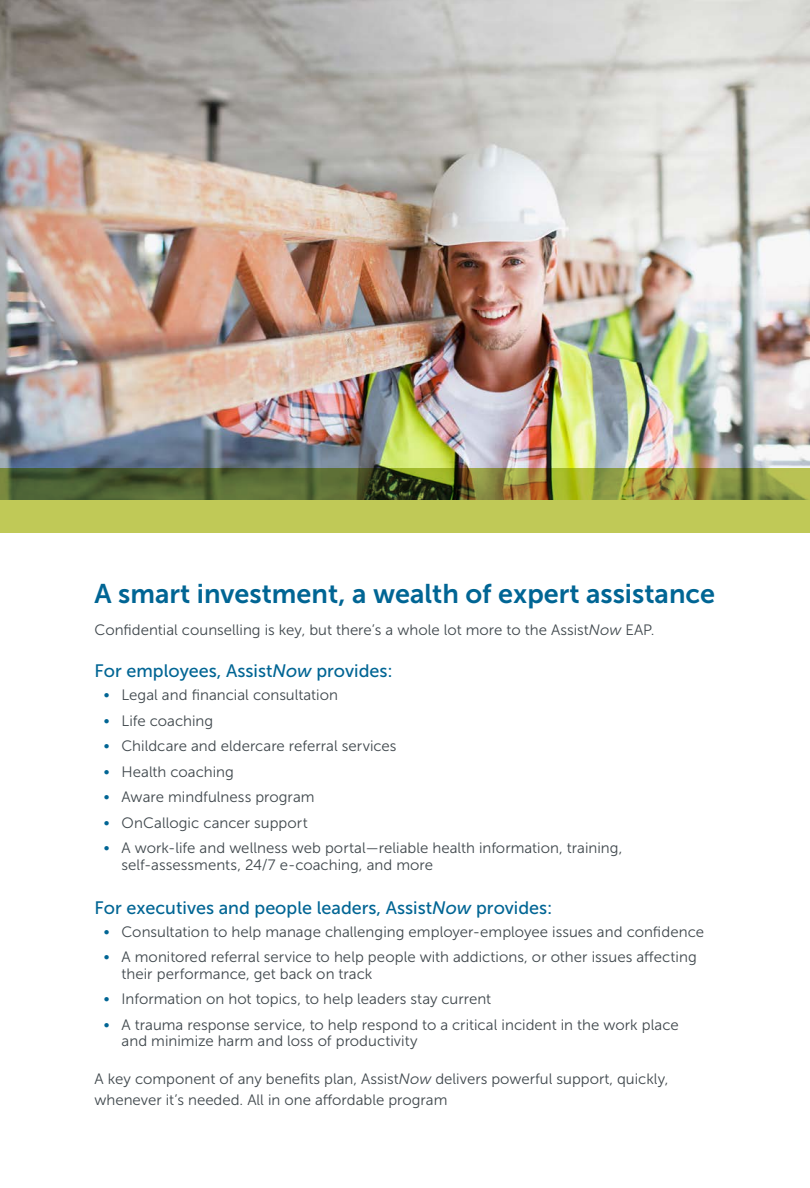
<style>
.page{position:relative;width:810px;height:1188px;background:#fff}
.page>*{position:absolute;margin:0;border:0;box-sizing:border-box;transform-origin:0 0}
.EL_Heading_4_-_18_pt{font:27px "Museo Sans 700";color:#006594}
.EL_Heading_6_-_12_pt{font:18px "Museo Sans 500";color:#006594}
.EL_Body_Text_-_Bullets{font:15px/16.5px "Museo Sans 300";letter-spacing:.005em;color:#3f474c}
.EL_Body_Text_-_10_pt{font:15px/21px "Museo Sans 300";color:#3f474c}
.s1{font-style:italic}
.s2{font-family:"Museo Sans 100";font-size:16.5px;color:#006594}
</style>
<div class="page">
<img style="left:0;top:0;width:810px;height:469px">
<svg style="left:0;top:469px;width:810px;height:64px;fill:#c0c957"></svg>
<h3 class="EL_Heading_4_-_18_pt" style="left:94px;top:579px;width:622px">A smart investment, a wealth of expert assistance</h3>
<p class="EL_Body_Text_-_10_pt" style="left:94px;top:619px;width:561px">Confidential counselling is key, but there’s a whole lot more to the Assist<span class="s1">Now</span> EAP.</p>
<h4 class="EL_Heading_6_-_12_pt" style="left:94px;top:661px;width:300px">For employees, Assist<span class="s1">Now</span> provides:</h4>
<p class="EL_Body_Text_-_Bullets" style="left:103px;top:687px;width:236px"><span class="s2">•</span> Legal and financial consultation</p>
<p class="EL_Body_Text_-_Bullets" style="left:103px;top:712px;width:111px"><span class="s2">•</span> Life coaching</p>
<p class="EL_Body_Text_-_Bullets" style="left:103px;top:738px;width:295px"><span class="s2">•</span> Childcare and eldercare referral services</p>
<p class="EL_Body_Text_-_Bullets" style="left:103px;top:763px;width:132px"><span class="s2">•</span> Health coaching</p>
<p class="EL_Body_Text_-_Bullets" style="left:103px;top:789px;width:213px"><span class="s2">•</span> Aware mindfulness program</p>
<p class="EL_Body_Text_-_Bullets" style="left:103px;top:814px;width:206px"><span class="s2">•</span> OnCallogic cancer support</p>
<p class="EL_Body_Text_-_Bullets" style="left:122px;top:840px;width:502px;text-indent:-18px"><span class="s2">•</span> A work-life and wellness web portal—reliable health information, training, self-assessments, 24/7 e-coaching, and more</p>
<h4 class="EL_Heading_6_-_12_pt" style="left:94px;top:898px;width:460px">For executives and people leaders, Assist<span class="s1">Now</span> provides:</h4>
<p class="EL_Body_Text_-_Bullets" style="left:103px;top:924px;width:602px"><span class="s2">•</span> Consultation to help manage challenging employer-employee issues and confidence</p>
<p class="EL_Body_Text_-_Bullets" style="left:122px;top:949px;width:577px;text-indent:-18px"><span class="s2">•</span> A monitored referral service to help people with addictions, or other issues affecting their performance, get back on track</p>
<p class="EL_Body_Text_-_Bullets" style="left:103px;top:991px;width:389px"><span class="s2">•</span> Information on hot topics, to help leaders stay current</p>
<p class="EL_Body_Text_-_Bullets" style="left:122px;top:1017px;width:559px;text-indent:-18px"><span class="s2">•</span> A trauma response service, to help respond to a critical incident in the work place and minimize harm and loss of productivity</p>
<p class="EL_Body_Text_-_10_pt" style="left:94px;top:1068px;width:575px">A key component of any benefits plan, Assist<span class="s1">Now</span> delivers powerful support, quickly, whenever it’s needed. All in one affordable program</p>
</div>
